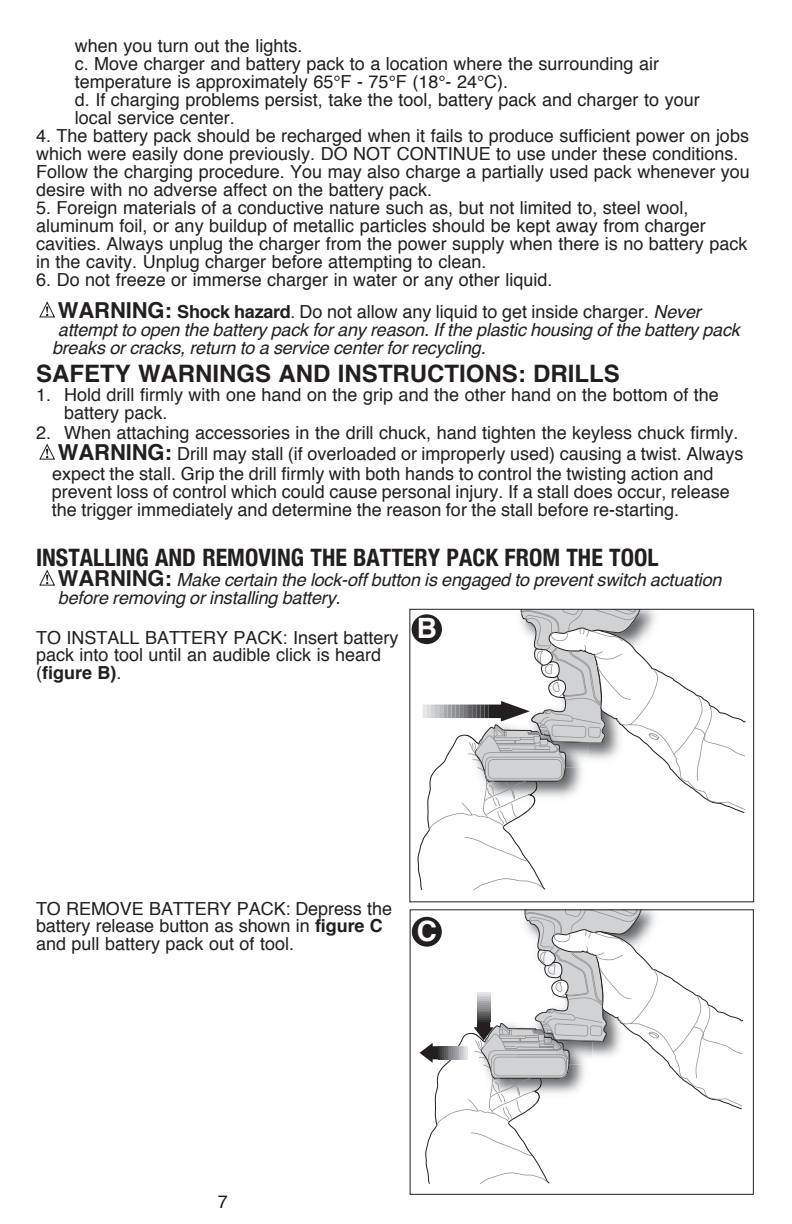
<style>
.page{position:relative;width:792px;height:1224px;background:#fff}
.page>*{position:absolute;margin:0;border:0;box-sizing:border-box;transform-origin:0 0}
.t1{font:700 28px "Helvetica";color:#fff}
.t2{font:700 condensed 24px "Helvetica Neue";color:#231f20}
.t3{font:700 24px "Helvetica";color:#231f20}
.t4{font:18px/18px "Helvetica";color:#231f20}
.t5{font:italic 18px/18px "Helvetica";letter-spacing:-.01em;color:#231f20}
.s1{font-weight:700;font-size:22px}
.s2{font-weight:700}
.s3{font-style:italic}
.s4{font-weight:700;font-style:normal;font-size:22px}
</style>
<div class="page">
<svg style="left:39px;top:301px;width:16px;height:17px"></svg>
<svg style="left:39px;top:443px;width:16px;height:17px"></svg>
<svg style="left:39px;top:569px;width:16px;height:17px"></svg>
<svg style="left:418px;top:611px;width:328px;height:279px"></svg>
<svg style="left:485px;top:705px;width:4px;height:13px"></svg>
<div style="left:480px;top:705px;width:5px;height:13px;background:#3e3e3f"></div>
<svg style="left:476px;top:705px;width:4px;height:13px"></svg>
<svg style="left:472px;top:705px;width:4px;height:13px"></svg>
<hr style="left:468px;top:705px;width:4px;height:13px;background:#636366">
<hr style="left:464px;top:705px;width:4px;height:13px;background:#76787b">
<hr style="left:460px;top:705px;width:4px;height:13px;background:#808285">
<svg style="left:456px;top:705px;width:4px;height:13px"></svg>
<svg style="left:452px;top:705px;width:4px;height:13px"></svg>
<div style="left:447px;top:705px;width:5px;height:13px;background:#9d9fa2"></div>
<svg style="left:443px;top:705px;width:4px;height:13px"></svg>
<hr style="left:439px;top:705px;width:4px;height:13px;background:#bcbdc0">
<hr style="left:435px;top:705px;width:4px;height:13px;background:#c7c8ca">
<hr style="left:431px;top:705px;width:4px;height:13px;background:#d1d2d4">
<hr style="left:427px;top:705px;width:4px;height:13px;background:#dcdddf">
<hr style="left:423px;top:705px;width:4px;height:13px;background:#e6e7e9">
<div style="left:410px;top:609px;width:344px;height:293px;border:1px solid #231f20"></div>
<div style="left:412px;top:614px;width:30px;height:30px;background:#231f20;border-radius:50%"></div>
<svg style="left:420px;top:912px;width:323px;height:272px"></svg>
<div style="left:410px;top:910px;width:344px;height:285px;border:1px solid #231f20"></div>
<div style="left:412px;top:917px;width:30px;height:30px;background:#231f20;border-radius:50%"></div>
<p class="t4" style="left:75px;top:37px;width:626px">when you turn out the lights.<br>c. Move charger and battery pack to a location where the surrounding air temperature is approximately 65°F - 75°F (18°- 24°C).<br>d. If charging problems persist, take the tool, battery pack and charger to your local service center.</p>
<p class="t4" style="left:36px;top:127px;width:715px">4. The battery pack should be recharged when it fails to produce sufficient power on jobs which were easily done previously. DO NOT CONTINUE to use under these conditions.<br>Follow the charging procedure. You may also charge a partially used pack whenever you desire with no adverse affect on the battery pack.</p>
<p class="t4" style="left:36px;top:199px;width:713px">5. Foreign materials of a conductive nature such as, but not limited to, steel wool, aluminum foil, or any buildup of metallic particles should be kept away from charger cavities. Always unplug the charger from the power supply when there is no battery pack in the cavity. Unplug charger before attempting to clean.</p>
<p class="t4" style="left:58px;top:264px;width:645px;line-height:32px;text-indent:-22px">6. Do not freeze or immerse charger in water or any other liquid.<br><span class="s1">WARNING:</span> <span class="s2">SHOCK HAZARD</span>. Do not allow any liquid to get inside charger. <span class="s3">Never</span></p>
<p class="t5" style="left:52px;top:321px;width:689px;text-indent:6px">attempt to open the battery pack for any reason. If the plastic housing of the battery pack breaks or cracks, return to a service center for recycling.</p>
<h2 class="t3" style="left:36px;top:354px;width:142px">SA FETY WARNINGS</h2>
<h2 class="t3" style="left:279px;top:354px;width:18px">AND</h2>
<h2 class="t3" style="left:338px;top:354px;width:281px">INSTRUCTIONS : DRILLS</h2>
<p class="t4" style="left:64px;top:387px;width:656px;line-height:17.4px;text-indent:-28px">1. Hold drill firmly with one hand on the grip and the other hand on the bottom of the battery pack.</p>
<p class="t4" style="left:36px;top:424px;width:704px">2. When attaching accessories in the drill chuck, hand tighten the keyless chuck firmly.</p>
<p class="t4" style="left:58px;top:445px;width:687px"><span class="s1">WARNING:</span> Drill may stall (if overloaded or improperly used) causing a twist. Always</p>
<p class="t4" style="left:52px;top:465px;width:663px">expect the stall. Grip the drill firmly with both hands to control the twisting action and</p>
<p class="t4" style="left:52px;top:483px;width:680px">prevent loss of control which could cause personal injury. If a stall does occur, release the trigger immediately and determine the reason for the stall before re-starting.</p>
<h2 class="t2" style="left:36px;top:543px;width:624px">INSTALLING AND REMOVING THE BATTERY PACK FROM THE TOOL</h2>
<p class="t5" style="left:58px;top:571px;width:665px"><span class="s4">WARNING:</span> Make certain the lock-off button is engaged to prevent switch actuation before removing or installing battery.</p>
<p class="t4" style="left:36px;top:629px;width:23px">Toinstallbatt</p>
<p class="t4" style="left:191px;top:629px;width:38px">erypack</p>
<h1 class="t1" style="left:417px;top:606px;width:22px">B</h1>
<p class="t4" style="left:36px;top:629px;width:364px;text-indent:247px">: Insert battery pack into tool until an audible click is heard (<span class="s2">FIGURE B)</span>.</p>
<p class="t4" style="left:36px;top:900px;width:70px">To remov</p>
<p class="t4" style="left:132px;top:900px;width:24px">e batt</p>
<p class="t4" style="left:195px;top:900px;width:37px">erypack</p>
<p class="t4" style="left:36px;top:900px;width:358px;text-indent:250px">: Depress the battery release button as shown in <span class="s2">FIGURE C </span>and pull battery pack out of tool.</p>
<h1 class="t1" style="left:417px;top:908px;width:19px">C</h1>
<p class="t4" style="left:218px;top:1194px;width:12px">7</p>
</div>
